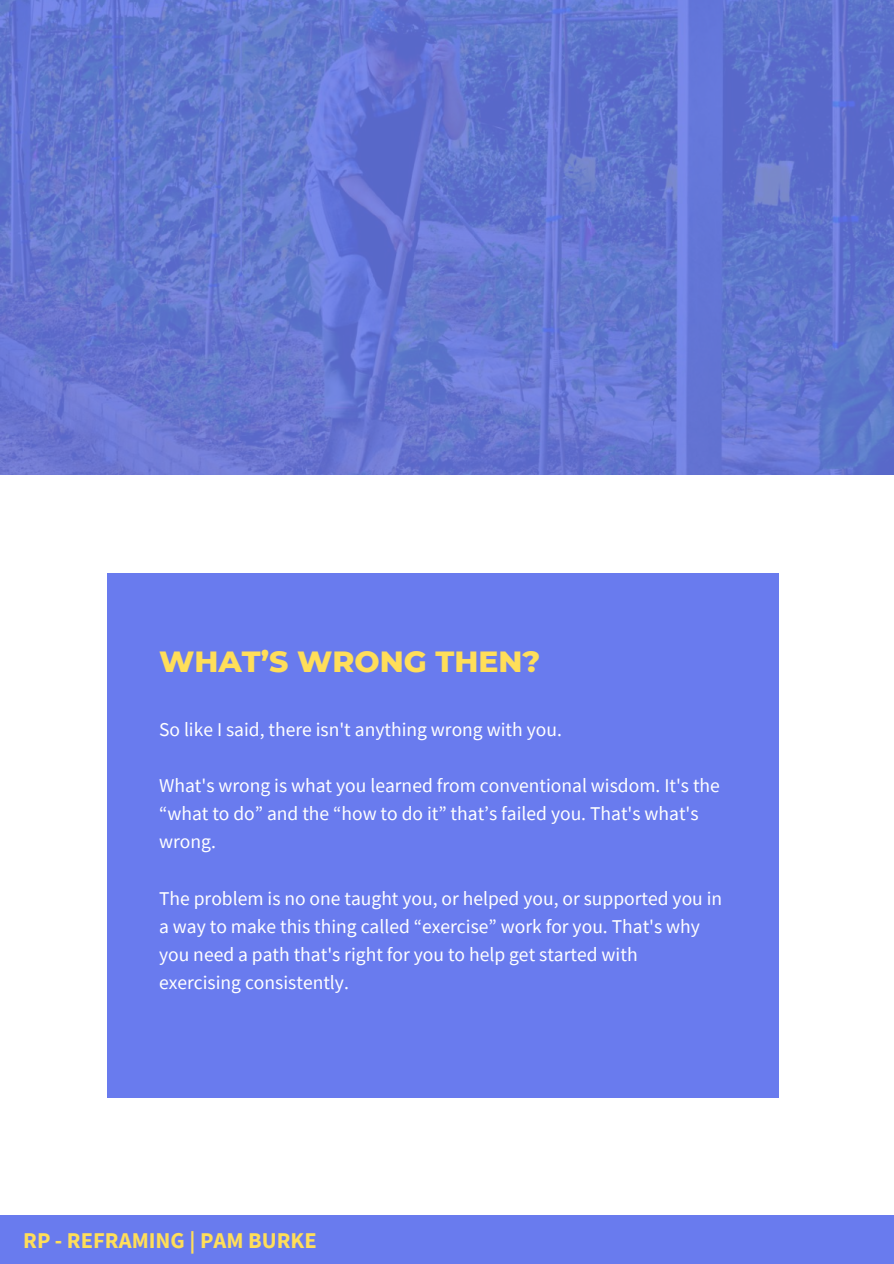
<style>
.page{position:relative;width:894px;height:1264px;background:#fff}
.page>*{position:absolute;margin:0;border:0;box-sizing:border-box;transform-origin:0 0}
.t1{font:800 29.85px "Montserrat";color:#ffde59}
.t2{font:700 22.5px "Source Sans Pro";color:#ffde59}
.t3{font:19.5px/28.2px "Source Sans Pro";color:#fff}
</style>
<div class="page">
<div style="left:0;top:1215px;width:893px;height:48px;background:#697bee"></div>
<div style="left:107px;top:573px;width:671px;height:524px;background:#697bee"></div>
<svg style="left:0;top:0;width:893px;height:474px;background:#6376d0"></svg>
<h1 class="t1" style="left:159px;top:643px;width:383px">WHAT’S WRONG THEN?</h1>
<p class="t3" style="left:159px;top:714px;width:404px">So like I said, there isn't anything wrong with you.</p>
<p class="t3" style="left:159px;top:771px;width:562px">What's wrong is what you learned from conventional wisdom. It's the “what to do” and the “how to do it” that’s failed you. That's what's wrong.</p>
<p class="t3" style="left:159px;top:883px;width:564px">The problem is no one taught you, or helped you, or supported you in a way to make this thing called “exercise” work for you. That's why you need a path that's right for you to help get started with exercising consistently.</p>
<p class="t2" style="left:23px;top:1225px;width:295px">RP - REFRAMING | PAM BURKE</p>
</div>
